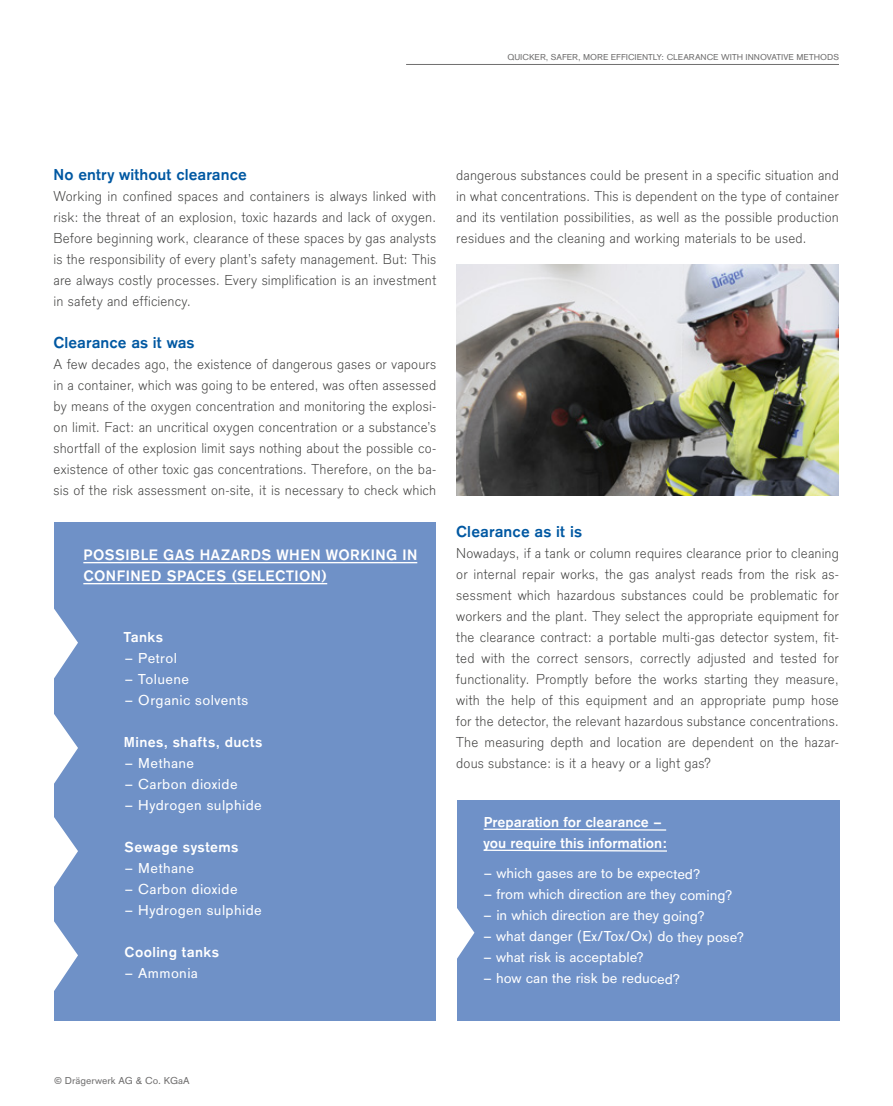
<style>
.page{position:relative;width:893px;height:1106px;background:#fff}
.page>*{position:absolute;margin:0;border:0;box-sizing:border-box;transform-origin:0 0}
.t1{font:700 16.5px "Draeger Sans";letter-spacing:.005em;color:#0058a2}
.t2{font:700 15.75px/21px "Draeger Sans";letter-spacing:.035em;color:#fff}
.t3{font:300 15px/21px "Draeger Sans";letter-spacing:.01em;color:#3c3c3b;text-align:justify}
.t4{font:15px "Draeger Sans";color:#fff}
.t5{font:15px "Draeger Sans";letter-spacing:.025em;color:#fff}
.t6{font:700 15px/21px "Draeger Sans";color:#fff}
.t7{font:700 15px "Draeger Sans";letter-spacing:.025em;color:#fff}
.t8{font:700 15px "Draeger Sans";letter-spacing:.03em;color:#fff}
.t9{font:15px "Draeger Sans";letter-spacing:.03em;color:#fff}
.t10{font:10.5px "Draeger Sans";color:#706f6f}
.t11{font:9px "Draeger Sans";color:#706f6f}
</style>
<div class="page">
<hr style="left:406px;top:64px;width:433px;height:1px;background:#706f6f">
<img style="left:457px;top:264px;width:382px;height:231px">
<div style="left:54px;top:522px;width:382px;height:498px;background:#6f91c7"></div>
<hr style="left:83px;top:562px;width:334px;height:1px;background:#fff">
<hr style="left:83px;top:583px;width:244px;height:1px;background:#fff">
<svg style="left:54px;top:609px;width:24px;height:69px"></svg>
<svg style="left:54px;top:714px;width:24px;height:70px"></svg>
<svg style="left:54px;top:817px;width:24px;height:70px"></svg>
<svg style="left:54px;top:921px;width:24px;height:70px"></svg>
<div style="left:457px;top:799px;width:382px;height:221px;background:#6f91c8"></div>
<svg style="left:457px;top:908px;width:17px;height:51px"></svg>
<svg style="left:483px;top:828px;width:184px;height:3px"></svg>
<svg style="left:483px;top:849px;width:184px;height:3px"></svg>
<p class="t11" style="left:507px;top:51px;width:333px">QUICKER, SAFER, MORE EFFICIENTLY: CLEARANCE WITH INNOVATIVE METHODS</p>
<p class="t1" style="left:54px;top:163px;width:195px">No entry without clearance</p>
<p class="t3" style="left:54px;top:185px;width:384px">Working in confined spaces and containers is always linked with risk: the threat of an explosion, toxic hazards and lack of oxygen.<br>Before beginning work, clearance of these spaces by gas analysts is the responsibility of every plant’s safety management. But: This are always costly processes. Every simplification is an investment in safety and efficiency.</p>
<p class="t1" style="left:54px;top:331px;width:142px">Clearance as it was</p>
<p class="t3" style="left:54px;top:353px;width:384px">A few decades ago, the existence of dangerous gases or vapours in a container, which was going to be entered, was often assessed by means of the oxygen concentration and monitoring the explosi&shy;on limit. Fact: an uncritical oxygen concentration or a substance’s shortfall of the explosion limit says nothing about the possible co&shy;existence of other toxic gas concentrations. Therefore, on the ba&shy;sis of the risk assessment on-site, it is necessary to check which</p>
<p class="t2" style="left:83px;top:543px;width:335px">POSSIBLE GAS HAZARDS WHEN WORKING IN<br>CONFINED SPACES (SELECTION)</p>
<p class="t6" style="left:124px;top:626px;width:41px">Tanks</p>
<p class="t4" style="left:125px;top:648px;width:54px">– Petrol</p>
<p class="t5" style="left:125px;top:669px;width:66px">– Toluene</p>
<p class="t9" style="left:125px;top:690px;width:125px">– Organic solvents</p>
<p class="t8" style="left:124px;top:732px;width:140px">Mines, shafts, ducts</p>
<p class="t5" style="left:125px;top:753px;width:71px">– Methane</p>
<p class="t5" style="left:125px;top:774px;width:115px">– Carbon dioxide</p>
<p class="t5" style="left:125px;top:795px;width:139px">– Hydrogen sulphide</p>
<p class="t7" style="left:125px;top:837px;width:115px">Sewage systems</p>
<p class="t5" style="left:125px;top:858px;width:71px">– Methane</p>
<p class="t5" style="left:125px;top:879px;width:115px">– Carbon dioxide</p>
<p class="t5" style="left:125px;top:900px;width:139px">– Hydrogen sulphide</p>
<p class="t7" style="left:125px;top:942px;width:96px">Cooling tanks</p>
<p class="t5" style="left:125px;top:963px;width:75px">– Ammonia</p>
<p class="t3" style="left:456px;top:164px;width:384px">dangerous substances could be present in a specific situation and in what concentrations. This is dependent on the type of container and its ventilation possibilities, as well as the possible production residues and the cleaning and working materials to be used.</p>
<p class="t1" style="left:456px;top:520px;width:127px">Clearance as it is</p>
<p class="t3" style="left:456px;top:542px;width:384px">Nowadays, if a tank or column requires clearance prior to cleaning or internal repair works, the gas analyst reads from the risk as&shy;sessment which hazardous substances could be problematic for workers and the plant. They select the appropriate equipment for the clearance contract: a portable multi-gas detector system, fit&shy;ted with the correct sensors, correctly adjusted and tested for functionality. Promptly before the works starting they measure, with the help of this equipment and an appropriate pump hose for the detector, the relevant hazardous substance concentrations.<br>The measuring depth and location are dependent on the hazar&shy;dous substance: is it a heavy or a light gas?</p>
<p class="t6" style="left:484px;top:810px;width:185px">Preparation for clearance – you require this information:</p>
<p class="t4" style="left:483px;top:862px;width:219px">– which gases are to be expected?</p>
<p class="t4" style="left:483px;top:884px;width:251px">– from which direction are they coming?</p>
<p class="t4" style="left:483px;top:904px;width:223px">– in which direction are they going?</p>
<p class="t4" style="left:483px;top:926px;width:263px">– what danger (Ex/Tox/Ox) do they pose?</p>
<p class="t4" style="left:483px;top:946px;width:163px">– what risk is acceptable?</p>
<p class="t4" style="left:483px;top:967px;width:199px">– how can the risk be reduced?</p>
<p class="t10" style="left:54px;top:1073px;width:137px">© Drägerwerk AG &amp; Co. KGaA</p>
</div>
